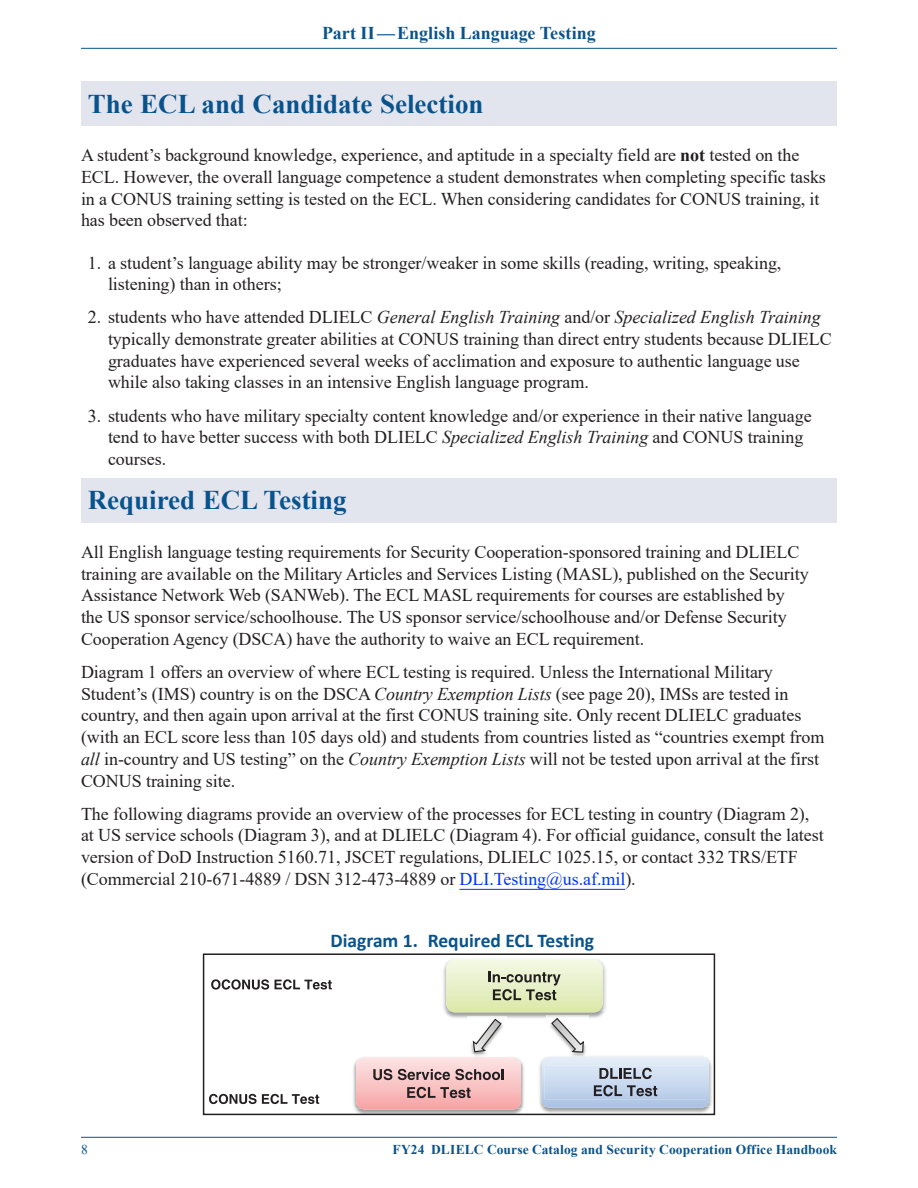
<style>
.page{position:relative;width:918px;height:1188px;background:#fff}
.page>*{position:absolute;margin:0;border:0;box-sizing:border-box;transform-origin:0 0}
.Main_Book_Head{font:700 27px "Times New Roman";color:#09538c}
.Diagram_Table_SubHead{font:700 19.5px "Calibri";color:#09538c}
.Body_Text{font:18px/21.8px "Times New Roman";letter-spacing:-.005em;color:#231f20}
.t1{font:700 18px "Times New Roman";letter-spacing:-.005em;color:#09538c}
.t2{font:700 13.5px "Times New Roman";letter-spacing:.01em;color:#09538c}
.t3{font:13.5px "Times New Roman";color:#09538c}
.s1{font-weight:700}
.s2{font-style:italic}
.s3{color:#03f}
</style>
<div class="page">
<hr style="left:459px;top:889px;width:166px;height:1px;background:#03f">
<div style="left:81px;top:81px;width:756px;height:45px;background:#e2e4ee"></div>
<div style="left:81px;top:478px;width:756px;height:45px;background:#e2e4ee"></div>
<svg style="left:209px;top:959px;width:503px;height:153px"></svg>
<div style="left:203px;top:953px;width:512px;height:162px;border:2px solid #231f20"></div>
<hr style="left:81px;top:1137px;width:756px;height:1px;background:#09538c">
<hr style="left:81px;top:48px;width:756px;height:1px;background:#09538c">
<p class="t1" style="left:322px;top:20px;width:275px">Part II—English Language Testing</p>
<p class="Main_Book_Head" style="left:88px;top:84px;width:397px">The ECL and Candidate Selection</p>
<p class="Body_Text" style="left:81px;top:144px;width:746px">A student’s background knowledge, experience, and aptitude in a specialty field are <span class="s1">not</span> tested on the ECL. However, the overall language competence a student demonstrates when completing specific tasks in a CONUS training setting is tested on the ECL. When considering candidates for CONUS training, it has been observed that:</p>
<p class="Body_Text" style="left:108px;top:251px;width:675px;text-indent:-20px">1. a student’s language ability may be stronger/weaker in some skills (reading, writing, speaking, listening) than in others;</p>
<p class="Body_Text" style="left:108px;top:306px;width:725px;text-indent:-20px">2. students who have attended DLIELC <span class="s2">General English Training</span> and/or <span class="s2">Specialized English Training </span>typically demonstrate greater abilities at CONUS training than direct entry students because DLIELC graduates have experienced several weeks of acclimation and exposure to authentic language use while also taking classes in an intensive English language program.</p>
<p class="Body_Text" style="left:108px;top:404px;width:705px;text-indent:-20px">3. students who have military specialty content knowledge and/or experience in their native language tend to have better success with both DLIELC <span class="s2">Specialized English Training</span> and CONUS training courses.</p>
<p class="Main_Book_Head" style="left:88px;top:481px;width:260px">Required ECL Testing</p>
<p class="Body_Text" style="left:81px;top:540px;width:729px">All English language testing requirements for Security Cooperation-sponsored training and DLIELC training are available on the Military Articles and Services Listing (MASL), published on the Security Assistance Network Web (SANWeb). The ECL MASL requirements for courses are established by the US sponsor service/schoolhouse. The US sponsor service/schoolhouse and/or Defense Security Cooperation Agency (DSCA) have the authority to waive an ECL requirement.</p>
<p class="Body_Text" style="left:81px;top:660px;width:745px">Diagram 1 offers an overview of where ECL testing is required. Unless the International Military Student’s (IMS) country is on the DSCA <span class="s2">Country Exemption Lists</span> (see page 20), IMSs are tested in country, and then again upon arrival at the first CONUS training site. Only recent DLIELC graduates (with an ECL score less than 105 days old) and students from countries listed as “countries exempt from <span class="s2">all</span> in-country and US testing” on the <span class="s2">Country Exemption Lists</span> will not be tested upon arrival at the first CONUS training site.</p>
<p class="Body_Text" style="left:81px;top:802px;width:744px">The following diagrams provide an overview of the processes for ECL testing in country (Diagram 2), at US service schools (Diagram 3), and at DLIELC (Diagram 4). For official guidance, consult the latest version of DoD Instruction 5160.71, JSCET regulations, DLIELC 1025.15, or contact 332 TRS/ETF (Commercial 210-671-4889 / DSN 312-473-4889 or <span class="s3">DLI.Testing@us.af.mil</span>).</p>
<p class="Diagram_Table_SubHead" style="left:331px;top:927px;width:265px">Diagram 1. Required ECL Testing</p>
<p class="t3" style="left:81px;top:1140px;width:8px">8</p>
<p class="t2" style="left:393px;top:1140px;width:446px">FY24 DLIELC Course Catalog and Security Cooperation Office Handbook</p>
</div>
